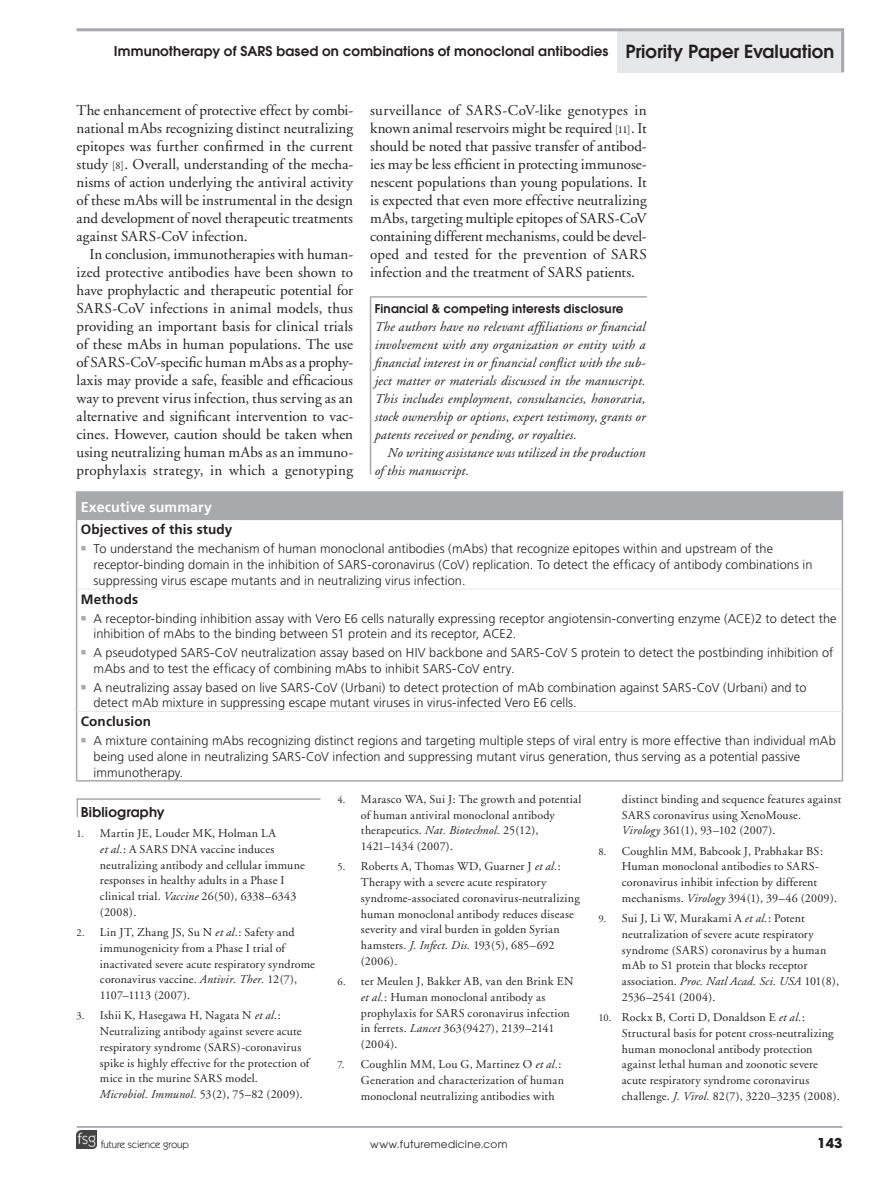
<style>
.page{position:relative;width:885px;height:1191px;background:#fff}
.page>*{position:absolute;margin:0;border:0;box-sizing:border-box;transform-origin:0 0}
.runningtitle{font:600 18px "Avant Garde";color:#231f20}
.bodyindent{font:15px/18px "Adobe Garamond";letter-spacing:.01em;color:#231f20;text-align:justify}
.boxtitle{font:700 14.25px "Frutiger";letter-spacing:.005em;color:#fff}
.ackbodyfirst{font:italic 13.5px/18px "Adobe Garamond";letter-spacing:.01em;color:#231f20;text-align:justify}
.ackbodyindent{font:italic 13.5px/18px "Adobe Garamond";letter-spacing:.01em;color:#231f20}
.runningtitle-2{font:600 13.5px "Avant Garde";letter-spacing:.015em;color:#231f20}
.boxsubhead{font:700 13.5px "Frutiger";letter-spacing:.01em;color:#231f20}
.referencestitle{font:600 13.5px "Avant Garde";letter-spacing:.015em;color:#231f20}
.t1{font:700 13.5px "Avant Garde";color:#231f20}
.boxbullet{font:300 12.75px/15.8px "Frutiger";letter-spacing:.005em;color:#231f20}
.reference{font:12px/15.8px "Adobe Garamond";letter-spacing:.015em;color:#231f20}
.ackhead{font:600 12px "Avant Garde";letter-spacing:.015em;color:#231f20}
.t2{font:10.5px "Avant Garde";letter-spacing:.025em;color:#231f20}
.futuresciencegroup{font:10.5px "Itc Kabel";color:#231f20}
.s1{font-family:"Garamond Premr Pro";font-size:10.5px}
.s2{color:#a8a9ad}
.s3{font-size:10.5px}
.s4{font-style:italic}
</style>
<div class="page">
<hr style="left:77px;top:1126px;width:765px;height:1px;background:#a8a9ad">
<img style="left:77px;top:1130px;width:19px;height:18px">
<div style="left:77px;top:492px;width:765px;height:28px;background:#a8a9ad"></div>
<svg style="left:77px;top:520px;width:764px;height:260px"></svg>
<hr style="left:76px;top:491px;width:767px;height:2px;background:#a8a9ad">
<svg style="left:76px;top:493px;width:1px;height:27px"></svg>
<hr style="left:841px;top:493px;width:2px;height:27px;background:#a8a9ad">
<hr style="left:76px;top:520px;width:1px;height:69px;background:#a8a9ad">
<hr style="left:841px;top:520px;width:2px;height:69px;background:#a8a9ad">
<hr style="left:76px;top:589px;width:1px;height:122px;background:#a8a9ad">
<hr style="left:841px;top:589px;width:2px;height:122px;background:#a8a9ad">
<hr style="left:76px;top:711px;width:1px;height:69px;background:#a8a9ad">
<hr style="left:841px;top:711px;width:2px;height:69px;background:#a8a9ad">
<hr style="left:76px;top:780px;width:767px;height:1px;background:#a8a9ad">
<hr style="left:77px;top:588px;width:764px;height:1px;background:#e6e7e9">
<hr style="left:77px;top:711px;width:764px;height:1px;background:#e6e7e9">
<hr style="left:370px;top:296px;width:277px;height:2px;background:#a8a9ad">
<hr style="left:370px;top:298px;width:1px;height:176px;background:#a8a9ad">
<hr style="left:77px;top:798px;width:243px;height:2px;background:#a8a9ad">
<svg style="left:77px;top:798px;width:1px;height:19px"></svg>
<div style="left:617px;top:30px;width:225px;height:42px;background:#e6e7e9"></div>
<hr style="left:77px;top:28px;width:540px;height:3px;background:#a8a9ad">
<hr style="left:617px;top:28px;width:227px;height:3px;background:#a8a9ad">
<hr style="left:841px;top:31px;width:3px;height:41px;background:#a8a9ad">
<p class="runningtitle-2" style="left:114px;top:43px;width:496px">Immunotherapy of SARS based on combinations of monoclonal antibodies</p>
<p class="runningtitle" style="left:625px;top:40px;width:210px">Priority Paper Evaluation</p>
<p class="bodyindent" style="left:77px;top:101px;width:278px">The enhancement of protective effect by combi&shy;national mAbs recognizing distinct neutralizing epitopes was further confirmed in the current study <span class="s1">[8]</span>. Overall, understanding of the mecha&shy;nisms of action underlying the antiviral activity of these mAbs will be instrumental in the design and development of novel therapeutic treatments against SARS‑CoV infection.</p>
<p class="bodyindent" style="left:77px;top:245px;width:278px;text-indent:13px">In conclusion, immunotherapies with human&shy;ized protective antibodies have been shown to have prophylactic and therapeutic potential for SARS‑CoV infections in animal models, thus providing an important basis for clinical trials of these mAbs in human populations. The use of SARS‑CoV-specific human mAbs as a prophy&shy;laxis may provide a safe, feasible and efficacious way to prevent virus infection, thus serving as an alternative and significant intervention to vac&shy;cines. However, caution should be taken when using neutralizing human mAbs as an immuno&shy;prophylaxis strategy, in which a genotyping</p>
<p class="bodyindent" style="left:370px;top:101px;width:278px">surveillance of SARS‑CoV-like genotypes in known animal reservoirs might be required <span class="s1">[11]</span>. It should be noted that passive transfer of antibod&shy;ies may be less efficient in protecting immunose&shy;nescent populations than young populations. It is expected that even more effective neutralizing mAbs, targeting multiple epitopes of SARS‑CoV containing different mechanisms, could be devel&shy;oped and tested for the prevention of SARS infection and the treatment of SARS patients.</p>
<p class="ackhead" style="left:375px;top:300px;width:250px">Financial &amp; competing interests disclosure</p>
<p class="ackbodyfirst" style="left:375px;top:318px;width:272px">The authors have no relevant affiliations or financial involvement with any organization or entity with a financial interest in or financial conflict with the sub&shy;ject matter or materials discussed in the manuscript.<br>This includes employment, consultancies, honoraria, stock ownership or options, expert testimony, grants or patents received or pending, or royalties.</p>
<p class="ackbodyindent" style="left:375px;top:444px;width:272px;text-indent:13px">No writing assistance was utilized in the production of this manuscript.</p>
<p class="boxtitle" style="left:81px;top:498px;width:133px">Executive summary</p>
<p class="boxsubhead" style="left:81px;top:522px;width:153px">Objectives of this study</p>
<p class="boxbullet" style="left:94px;top:541px;width:720px;text-indent:-13px"><span class="s2">■</span> To understand the mechanism of human monoclonal antibodies (mAbs) that recognize epitopes within and upstream of the receptor-binding domain in the inhibition of SARS‑coronavirus (CoV) replication. To detect the efficacy of antibody combinations in suppressing virus escape mutants and in neutralizing virus infection.</p>
<p class="boxsubhead" style="left:81px;top:591px;width:59px">Methods</p>
<p class="boxbullet" style="left:94px;top:610px;width:744px;text-indent:-13px"><span class="s2">■</span> A receptor-binding inhibition assay with Vero E6 cells naturally expressing receptor angiotensin-converting enzyme (ACE)2 to detect the inhibition of mAbs to the binding between S1 protein and its receptor, ACE2.</p>
<p class="boxbullet" style="left:94px;top:644px;width:741px;text-indent:-13px"><span class="s2">■</span> A pseudotyped SARS‑CoV neutralization assay based on HIV backbone and SARS‑CoV S protein to detect the postbinding inhibition of mAbs and to test the efficacy of combining mAbs to inhibit SARS‑CoV entry.</p>
<p class="boxbullet" style="left:94px;top:679px;width:714px;text-indent:-13px"><span class="s2">■</span> A neutralizing assay based on live SARS‑CoV (Urbani) to detect protection of mAb combination against SARS‑CoV (Urbani) and to detect mAb mixture in suppressing escape mutant viruses in virus-infected Vero E6 cells.</p>
<p class="boxsubhead" style="left:81px;top:713px;width:72px">Conclusion</p>
<p class="boxbullet" style="left:94px;top:732px;width:743px;text-indent:-13px"><span class="s2">■</span> A mixture containing mAbs recognizing distinct regions and targeting multiple steps of viral entry is more effective than individual mAb being used alone in neutralizing SARS‑CoV infection and suppressing mutant virus generation, thus serving as a potential passive immunotherapy.</p>
<p class="referencestitle" style="left:81px;top:803px;width:85px">Bibliography</p>
<p class="reference" style="left:100px;top:825px;width:206px;text-indent:-23px"><span class="s3">1.</span> Martin JE, Louder MK, Holman LA<br><span class="s4">et al.</span>: A SARS DNA vaccine induces neutralizing antibody and cellular immune responses in healthy adults in a Phase I clinical trial. <span class="s4">Vaccine</span> 26(50), 6338–6343 (2008).</p>
<p class="reference" style="left:100px;top:924px;width:216px;text-indent:-23px"><span class="s3">2.</span> Lin JT, Zhang JS, Su N <span class="s4">et al.</span>: Safety and immunogenicity from a Phase I trial of inactivated severe acute respiratory syndrome coronavirus vaccine. <span class="s4">Antivir. Ther.</span> 12(7), 1107–1113 (2007).</p>
<p class="reference" style="left:100px;top:1008px;width:211px;text-indent:-23px"><span class="s3">3.</span> Ishii K, Hasegawa H, Nagata N <span class="s4">et al.</span>:<br>Neutralizing antibody against severe acute respiratory syndrome (SARS)-coronavirus spike is highly effective for the protection of mice in the murine SARS model.<br><span class="s4">Microbiol. Immunol.</span> 53(2), 75–82 (2009).</p>
<p class="reference" style="left:361px;top:791px;width:222px;text-indent:-23px"><span class="s3">4.</span> Marasco WA, Sui J: The growth and potential of human antiviral monoclonal antibody therapeutics. <span class="s4">Nat. Biotechnol.</span> 25(12), 1421–1434 (2007).</p>
<p class="reference" style="left:361px;top:859px;width:220px;text-indent:-23px"><span class="s3">5.</span> Roberts A, Thomas WD, Guarner J <span class="s4">et al.</span>:<br>Therapy with a severe acute respiratory syndrome-associated coronavirus-neutralizing human monoclonal antibody reduces disease severity and viral burden in golden Syrian hamsters. <span class="s4">J. Infect. Dis.</span> 193(5), 685–692 (2006).</p>
<p class="reference" style="left:361px;top:973px;width:214px;text-indent:-23px"><span class="s3">6.</span> ter Meulen J, Bakker AB, van den Brink EN <span class="s4">et al.</span>: Human monoclonal antibody as prophylaxis for SARS coronavirus infection in ferrets. <span class="s4">Lancet</span> 363(9427), 2139–2141 (2004).</p>
<p class="reference" style="left:361px;top:1057px;width:204px;text-indent:-23px"><span class="s3">7.</span> Coughlin MM, Lou G, Martinez O <span class="s4">et al.</span>:<br>Generation and characterization of human monoclonal neutralizing antibodies with</p>
<p class="reference" style="left:621px;top:791px;width:221px">distinct binding and sequence features against<br>SARS coronavirus using XenoMouse.<br><span class="s4">Virology</span> 361(1), 93–102 (2007).</p>
<p class="reference" style="left:621px;top:843px;width:217px;text-indent:-23px"><span class="s3">8.</span> Coughlin MM, Babcook J, Prabhakar BS:<br>Human monoclonal antibodies to SARS&shy;coronavirus inhibit infection by different mechanisms. <span class="s4">Virology</span> 394(1), 39–46 (2009).</p>
<p class="reference" style="left:621px;top:910px;width:219px;text-indent:-23px"><span class="s3">9.</span> Sui J, Li W, Murakami A <span class="s4">et al.</span>: Potent neutralization of severe acute respiratory syndrome (SARS) coronavirus by a human mAb to S1 protein that blocks receptor association. <span class="s4">Proc. Natl Acad. Sci. USA</span> 101(8), 2536–2541 (2004).</p>
<p class="reference" style="left:621px;top:1009px;width:219px;text-indent:-23px"><span class="s3">10.</span> Rockx B, Corti D, Donaldson E <span class="s4">et al.</span>:<br>Structural basis for potent cross-neutralizing human monoclonal antibody protection against lethal human and zoonotic severe acute respiratory syndrome coronavirus challenge. <span class="s4">J. Virol.</span> 82(7), 3220–3235 (2008).</p>
<p class="futuresciencegroup" style="left:101px;top:1138px;width:90px">future science group</p>
<p class="t2" style="left:370px;top:1138px;width:139px">www.futuremedicine.com</p>
<p class="t1" style="left:817px;top:1134px;width:27px">143</p>
</div>
